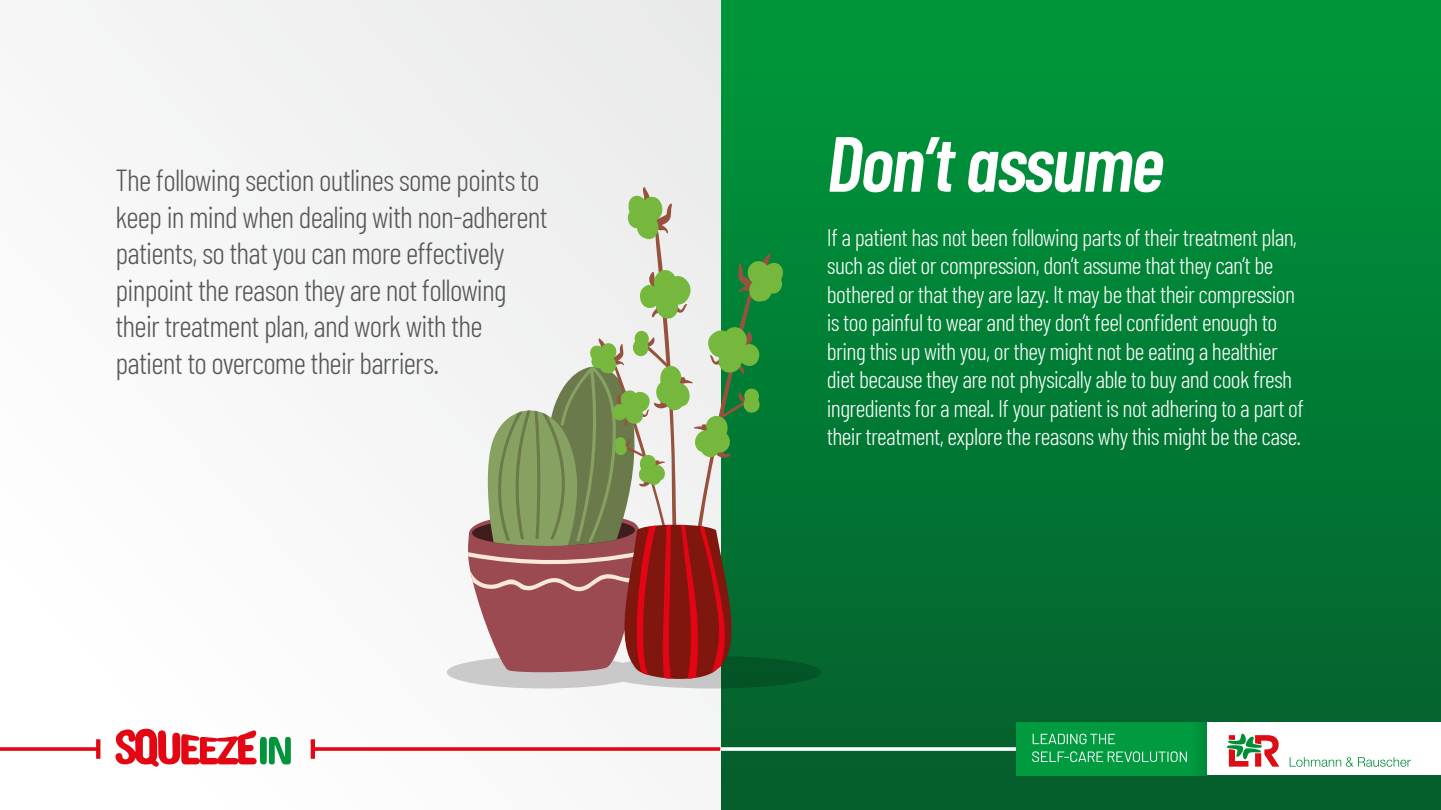
<style>
.page{position:relative;width:1441px;height:810px;background:#fff}
.page>*{position:absolute;margin:0;border:0;box-sizing:border-box;transform-origin:0 0}
.t1{font:italic 600 78px "Barlow Condensed";letter-spacing:-.025em;color:#fff}
.t2{font:300 30.45px/36.5px "Barlow Condensed";letter-spacing:-.025em;color:#575756}
.t3{font:300 24px/28.5px "Barlow Condensed";letter-spacing:-.025em;color:#fff}
</style>
<div class="page">
<div style="left:720px;top:0;width:720px;height:810px;background:linear-gradient(to bottom,#00993c,#055d2c)"></div>
<div style="left:0;top:0;width:720px;height:810px;background:#f8f8f8"></div>
<svg style="left:115px;top:728px;width:176px;height:39px"></svg>
<svg style="left:0;top:747px;width:96px;height:4px"></svg>
<svg style="left:96px;top:739px;width:4px;height:20px"></svg>
<svg style="left:315px;top:747px;width:405px;height:4px;background:#e41d29"></svg>
<div style="left:310px;top:739px;width:5px;height:20px;background:#e30613"></div>
<svg style="left:720px;top:747px;width:296px;height:4px"></svg>
<div style="left:1016px;top:722px;width:424px;height:53px;background:#fff"></div>
<div style="left:1016px;top:722px;width:190px;height:53px;background:#009b3e"></div>
<svg style="left:1032px;top:734px;width:82px;height:10px"></svg>
<svg style="left:1032px;top:751px;width:154px;height:11px"></svg>
<svg style="left:1226px;top:734px;width:53px;height:33px"></svg>
<svg style="left:1289px;top:757px;width:121px;height:10px"></svg>
<svg style="left:447px;top:187px;width:374px;height:501px"></svg>
<p class="t2" style="left:115px;top:161px;width:433px">The following section outlines some points to keep in mind when dealing with non-adherent patients, so that you can more effectively pinpoint the reason they are not following their treatment plan, and work with the patient to overcome their barriers.</p>
<h1 class="t1" style="left:826px;top:115px;width:338px">Don’t assume</h1>
<p class="t3" style="left:826px;top:222px;width:478px">If a patient has not been following parts of their treatment plan, such as diet or compression, don’t assume that they can’t be bothered or that they are lazy. It may be that their compression is too painful to wear and they don’t feel confident enough to bring this up with you, or they might not be eating a healthier diet because they are not physically able to buy and cook fresh ingredients for a meal. If your patient is not adhering to a part of their treatment, explore the reasons why this might be the case.</p>
</div>
